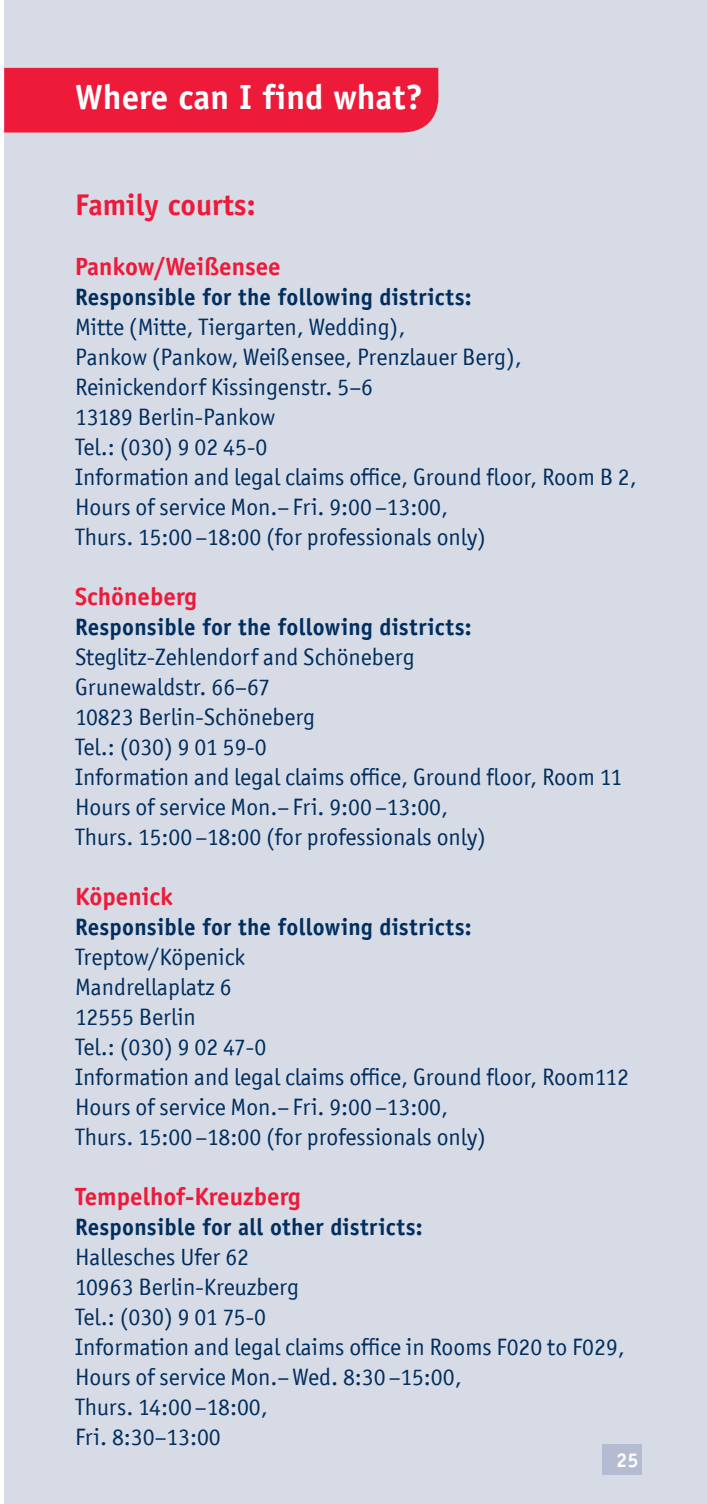
<style>
.page{position:relative;width:707px;height:1504px;background:#fff}
.page>*{position:absolute;margin:0;border:0;box-sizing:border-box;transform-origin:0 0}
.t1{font:700 35px "Officina Sans";color:#fff}
.t2{font:700 30px "Officina Sans";color:#ed1a3a}
.t3{font:700 25px "Officina Sans";color:#ed1a3a}
.t4{font:23.75px/30px "Officina San ITC";color:#002e5e}
.t5{font:700 23.75px "Officina Sans";letter-spacing:.01em;color:#002e5e}
.t6{font:700 20px "Officina Sans";color:#fff}
</style>
<div class="page">
<div style="left:4px;top:0;width:703px;height:1504px;background:#d7dbe6"></div>
<div style="left:4px;top:68px;width:435px;height:65px;background:#ed1a3a"></div>
<div style="left:602px;top:1445px;width:40px;height:30px;background:#b5bcd1"></div>
<h1 class="t1" style="left:75px;top:75px;width:349px">Where can I find what?</h1>
<p class="t2" style="left:75px;top:186px;width:182px">Family courts:</p>
<p class="t3" style="left:75px;top:251px;width:207px">Pankow/Weißensee</p>
<p class="t5" style="left:75px;top:282px;width:398px">Responsible for the following districts:</p>
<p class="t4" style="left:75px;top:311px;width:563px">Mitte (Mitte, Tiergarten, Wedding),<br>Pankow (Pankow, Weißensee, Prenzlauer Berg), Reinickendorf Kissingenstr. 5–6<br>13189 Berlin-Pankow<br>Tel.: (030) 9 02 45-0<br>Information and legal claims office, Ground floor, Room B 2, Hours of service Mon.–Fri. 9:00 –13:00,<br>Thurs. 15:00–18:00 (for professionals only)</p>
<p class="t3" style="left:75px;top:581px;width:123px">Schöneberg</p>
<p class="t5" style="left:75px;top:612px;width:398px">Responsible for the following districts:</p>
<p class="t4" style="left:75px;top:641px;width:549px">Steglitz-Zehlendorf and Schöneberg<br>Grunewaldstr. 66–67<br>10823 Berlin-Schöneberg<br>Tel.: (030) 9 01 59-0<br>Information and legal claims office, Ground floor, Room 11<br>Hours of service Mon.–Fri. 9:00 –13:00,<br>Thurs. 15:00–18:00 (for professionals only)</p>
<p class="t3" style="left:75px;top:881px;width:100px">Köpenick</p>
<p class="t5" style="left:75px;top:912px;width:398px">Responsible for the following districts:</p>
<p class="t4" style="left:75px;top:941px;width:555px">Treptow/Köpenick<br>Mandrellaplatz 6<br>12555 Berlin<br>Tel.: (030) 9 02 47-0<br>Information and legal claims office, Ground floor, Room112<br>Hours of service Mon.–Fri. 9:00 –13:00,<br>Thurs. 15:00–18:00 (for professionals only)</p>
<p class="t3" style="left:75px;top:1181px;width:227px">Tempelhof-Kreuzberg</p>
<p class="t5" style="left:75px;top:1212px;width:349px">Responsible for all other districts:</p>
<p class="t4" style="left:75px;top:1241px;width:551px">Hallesches Ufer 62<br>10963 Berlin-Kreuzberg<br>Tel.: (030) 9 01 75-0<br>Information and legal claims office in Rooms F020 to F029,<br>Hours of service Mon.–Wed. 8:30–15:00,<br>Thurs. 14:00 –18:00,<br>Fri. 8:30–13:00</p>
<p class="t6" style="left:616px;top:1448px;width:24px">25</p>
</div>
